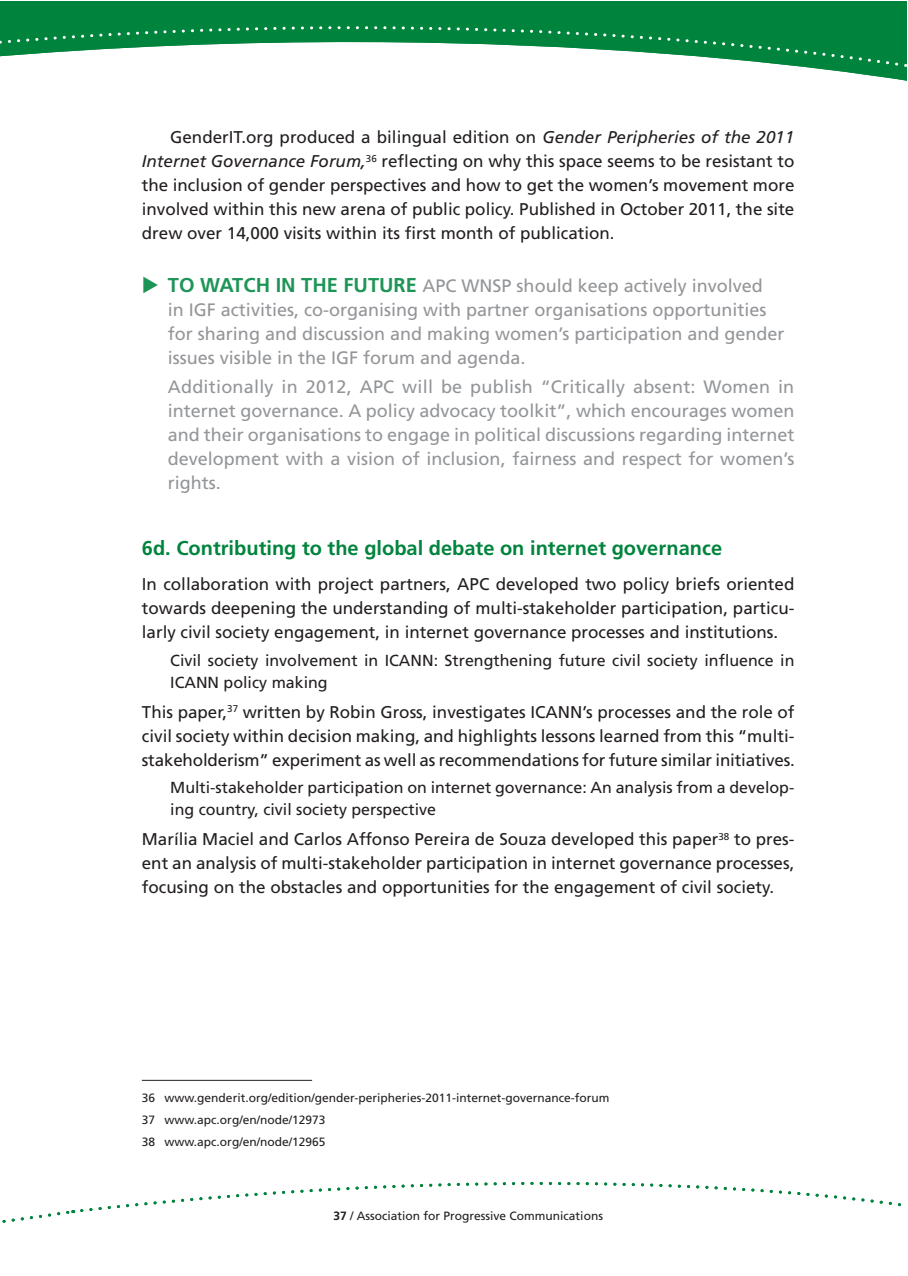
<style>
.page{position:relative;width:908px;height:1276px;background:#fff}
.page>*{position:absolute;margin:0;border:0;box-sizing:border-box;transform-origin:0 0}
.t1{font:700 20px "Frutiger";color:#00843d}
.t2{font:18px/24px "Frutiger";color:#939598}
.t3{font:17px/24px "Frutiger";color:#231f20;text-align:justify}
.t4{font:16px/22px "Frutiger";color:#231f20}
.t5{font:12px/21.6px "Frutiger";color:#231f20}
.s1{font-style:italic}
.s2{font-weight:700;font-size:20px;color:#1e9557}
.s3{font-family:"Frutiger Bold SC830"}
.s4{font-family:"Frutiger Roman SC830"}
</style>
<div class="page">
<svg style="left:0;top:2px;width:906px;height:72px"></svg>
<svg style="left:80px;top:1182px;width:821px;height:30px"></svg>
<svg style="left:2px;top:1210px;width:72px;height:13px"></svg>
<hr style="left:142px;top:1080px;width:170px;height:1px;background:#231f20">
<p class="t3" style="left:142px;top:125px;width:653px;text-indent:28px">GenderIT.org produced a bilingual edition on <span class="s1">Gender Peripheries of the 2011<br>Internet Governance Forum,</span><sup>36</sup> reflecting on why this space seems to be resistant to the inclusion of gender perspectives and how to get the women’s movement more involved within this new arena of public policy. Published in October 2011, the site drew over 14,000 visits within its first month of publication.</p>
<p class="t2" style="left:168px;top:273px;width:618px"><span class="s2">TO WATCH IN THE FUTURE</span> APC WNSP should keep actively involved<br>in IGF activities, co-organising with partner organisations opportunities for sharing and discussion and making women’s participation and gender issues visible in the IGF forum and agenda.</p>
<p class="t2" style="left:168px;top:375px;width:627px;text-align:justify">Additionally in 2012, APC will be publish “Critically absent: Women in internet governance. A policy advocacy toolkit”, which encourages women and their organisations to engage in political discussions regarding internet development with a vision of inclusion, fairness and respect for women’s rights.</p>
<p class="t1" style="left:142px;top:536px;width:581px">6d. Contributing to the global debate on internet governance</p>
<p class="t3" style="left:142px;top:572px;width:653px">In collaboration with project partners, APC developed two policy briefs oriented towards deepening the understanding of multi-stakeholder participation, particu&shy;larly civil society engagement, in internet governance processes and institutions.</p>
<p class="t4" style="left:170px;top:649px;width:625px">Civil society involvement in ICANN: Strengthening future civil society influence in<br>ICANN policy making</p>
<p class="t3" style="left:142px;top:700px;width:654px">This paper,<sup>37</sup> written by Robin Gross, investigates ICANN’s processes and the role of civil society within decision making, and highlights lessons learned from this “multi&shy;stakeholderism” experiment as well as recommendations for future similar initiatives.</p>
<p class="t4" style="left:170px;top:777px;width:625px">Multi-stakeholder participation on internet governance: An analysis from a develop&shy;ing country, civil society perspective</p>
<p class="t3" style="left:142px;top:827px;width:653px">Marília Maciel and Carlos Affonso Pereira de Souza developed this paper<sup>38</sup> to pres&shy;ent an analysis of multi-stakeholder participation in internet governance processes, focusing on the obstacles and opportunities for the engagement of civil society.</p>
<p class="t5" style="left:142px;top:1087px;width:469px">36 www.genderit.org/edition/gender-peripheries-2011-internet-governance-forum<br>37 www.apc.org/en/node/12973<br>38 www.apc.org/en/node/12965</p>
<p class="t5" style="left:333px;top:1205px;width:271px"><span class="s3">37</span> <span class="s4">/</span> Association for Progressive Communications</p>
</div>
